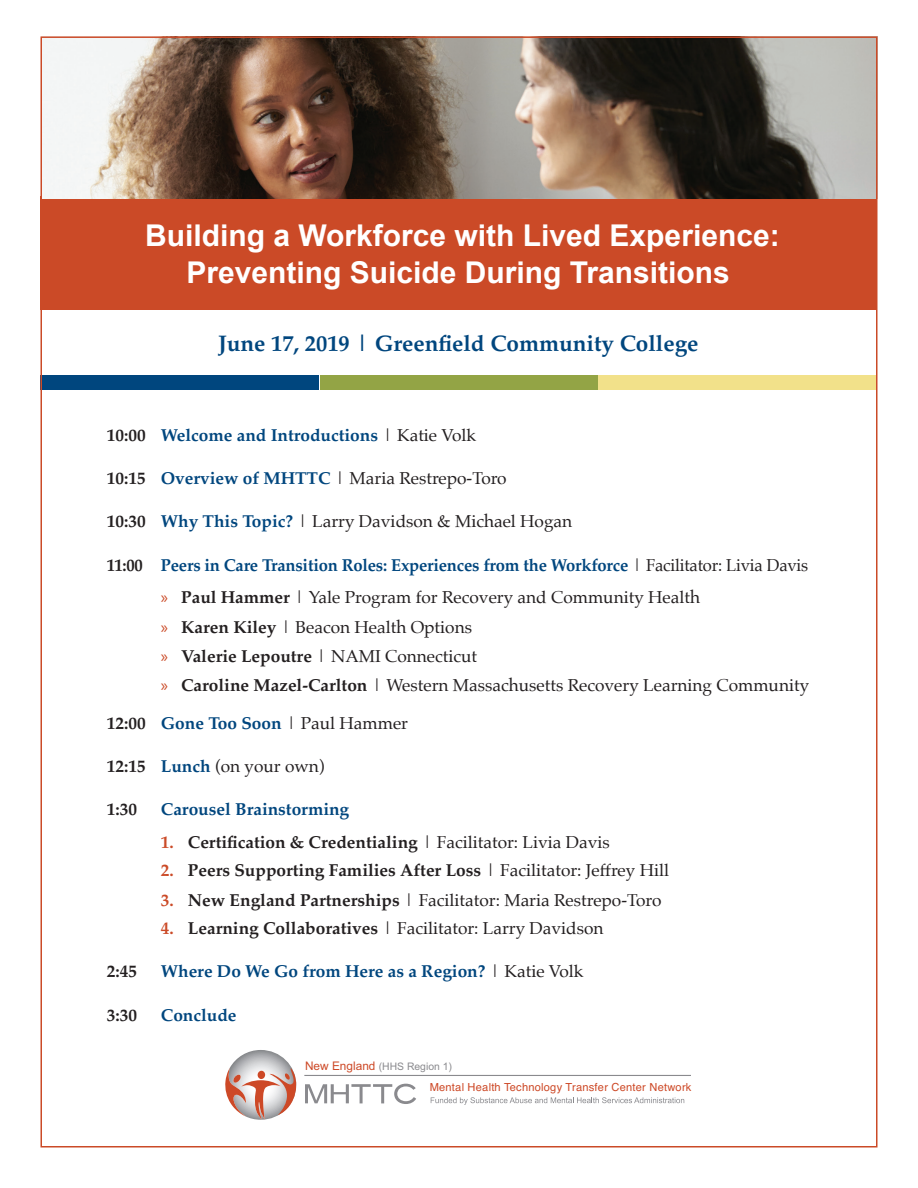
<style>
.page{position:relative;width:918px;height:1188px;background:#fff}
.page>*{position:absolute;margin:0;border:0;box-sizing:border-box;transform-origin:0 0}
.t1{font:700 30px "Arial";color:#fff}
.t2{font:700 22.5px "Palatino";color:#00467e}
.Event{font:17.25px "Palatino";color:#231f20}
.Event-2{font:700 17.25px "Palatino";color:#00467e}
.Event-3{font:700 17.25px "Palatino";color:#231f20}
.Event-4{font:700 17.25px "Palatino";color:#00467e;scale:.96 1}
.t3{font:11.1px "Helvetica";letter-spacing:.02em;color:#cd4927}
.t4{font:10.35px "Arial";color:#8a8a8e}
.s1{color:#231f20}
.s2{font-weight:400;color:#231f20}
.s3{font-weight:700}
.s4{font-weight:700;color:#00467e}
.s5{font-family:"Myriad Pro";color:#cb4a27}
.s6{color:#cb4a27}
.s7{font-weight:400}
.s8{font-weight:700;color:#cb4a27}
.s9{font-size:11.85px;color:#cd4927}
</style>
<div class="page">
<div style="left:40px;top:375px;width:280px;height:15px;background:#00467e"></div>
<div style="left:320px;top:375px;width:279px;height:15px;background:#93a445"></div>
<div style="left:598px;top:375px;width:280px;height:15px;background:#f2e18a"></div>
<div style="left:40px;top:196px;width:838px;height:114px;background:#cb4a27"></div>
<img style="left:43px;top:39px;width:832px;height:160px">
<svg style="left:431px;top:1097px;width:253px;height:8px"></svg>
<svg style="left:225px;top:1050px;width:191px;height:70px"></svg>
<hr style="left:304px;top:1075px;width:387px;height:1px;background:#8a8a8e">
<p class="t1" style="left:145px;top:215px;width:636px">Building a Workforce with Lived Experience:</p>
<p class="t1" style="left:187px;top:253px;width:545px">Preventing Suicide During Transitions</p>
<p class="t2" style="left:218px;top:324px;width:482px">June 17, 2019 | Greenfield Community College</p>
<p class="Event-2" style="left:107px;top:420px;width:371px"><span class="s1">10:00</span> Welcome and Introductions <span class="s2">| Katie Volk</span></p>
<p class="Event" style="left:107px;top:464px;width:401px"><span class="s3">10:15</span> <span class="s4">Overview of MHTTC</span> | Maria Restrepo-Toro</p>
<p class="Event" style="left:107px;top:507px;width:467px"><span class="s3">10:30</span> <span class="s4">Why This Topic?</span> | Larry Davidson &amp; Michael Hogan</p>
<p class="Event-4" style="left:107px;top:550px;width:732px"><span class="s1">11:00</span> Peers in Care Transition Roles: Experiences from the Workforce <span class="s2">| Facilitator: Livia Davis</span></p>
<p class="Event" style="left:161px;top:583px;width:541px"><span class="s5">»</span> <span class="s3">Paul Hammer</span> | Yale Program for Recovery and Community Health</p>
<p class="Event" style="left:161px;top:612px;width:313px"><span class="s5">»</span> <span class="s3">Karen Kiley</span> | Beacon Health Options</p>
<p class="Event" style="left:161px;top:642px;width:318px"><span class="s5">»</span> <span class="s3">Valerie Lepoutre</span> | NAMI Connecticut</p>
<p class="Event" style="left:161px;top:671px;width:650px"><span class="s5">»</span> <span class="s3">Caroline Mazel-Carlton</span> | Western Massachusetts Recovery Learning Community</p>
<p class="Event-2" style="left:107px;top:708px;width:303px"><span class="s1">12:00</span> Gone Too Soon <span class="s2">| Paul Hammer</span></p>
<p class="Event" style="left:107px;top:751px;width:219px"><span class="s3">12:15</span> <span class="s4">Lunch</span> (on your own)</p>
<p class="Event-3" style="left:107px;top:794px;width:32px">1:30</p>
<p class="Event-2" style="left:161px;top:794px;width:190px">Carousel Brainstorming</p>
<p class="Event-3" style="left:161px;top:828px;width:451px"><span class="s6">1.</span> Certification &amp; Credentialing <span class="s7">| Facilitator: Livia Davis</span></p>
<p class="Event-3" style="left:161px;top:856px;width:510px"><span class="s6">2.</span> Peers Supporting Families After Loss <span class="s7">| Facilitator: Jeffrey Hill</span></p>
<p class="Event" style="left:161px;top:886px;width:502px"><span class="s8">3.</span> <span class="s3">New England Partnerships</span> | Facilitator: Maria Restrepo-Toro</p>
<p class="Event" style="left:161px;top:914px;width:444px"><span class="s8">4.</span> <span class="s3">Learning Collaboratives</span> | Facilitator: Larry Davidson</p>
<p class="Event-3" style="left:107px;top:957px;width:32px">2:45</p>
<p class="Event-2" style="left:161px;top:957px;width:424px">Where Do We Go from Here as a Region? <span class="s2">| Katie Volk</span></p>
<p class="Event-3" style="left:107px;top:1000px;width:32px">3:30</p>
<p class="Event-2" style="left:161px;top:1000px;width:77px">Conclude</p>
<p class="t4" style="left:305px;top:1059px;width:149px"><span class="s9">New England</span> (HHS Region 1)</p>
<p class="t3" style="left:430px;top:1079px;width:263px">Mental Health Technology Transfer Center Network</p>
</div>
